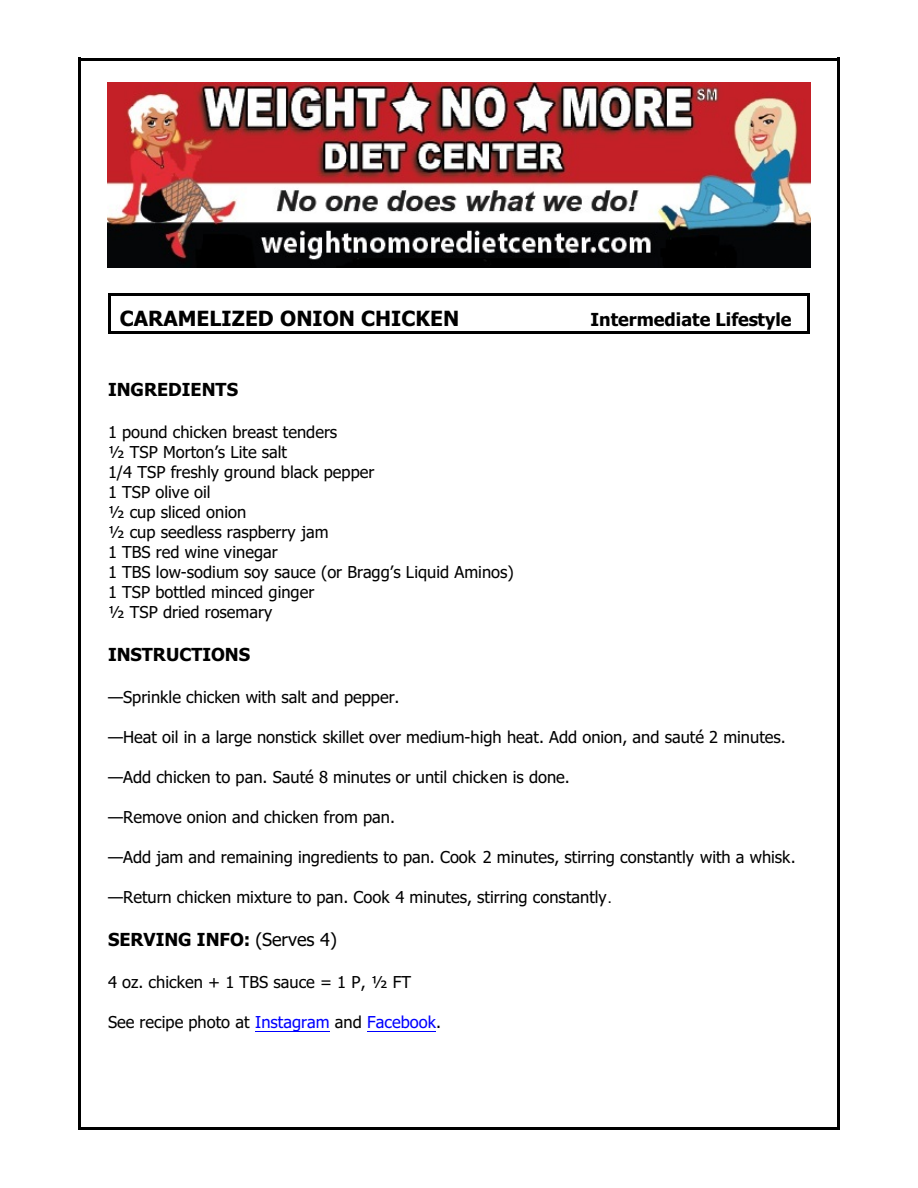
<style>
.page{position:relative;width:918px;height:1188px;background:#fff}
.page>*{position:absolute;margin:0;border:0;box-sizing:border-box;transform-origin:0 0}
.t1{font:700 21px "Tahoma";color:#000}
.t2{font:700 18px "Tahoma";color:#000}
.t3{font:16.5px/20px "Tahoma";color:#000}
.s1{font-family:"Arial"}
.s2{font-weight:400}
.s3{color:#00f}
</style>
<div class="page">
<hr style="left:78px;top:58px;width:3px;height:1072px;background:#000">
<hr style="left:837px;top:58px;width:3px;height:1072px;background:#000">
<hr style="left:78px;top:58px;width:762px;height:2px;background:#000">
<hr style="left:78px;top:1127px;width:762px;height:3px;background:#000">
<img style="left:108px;top:83px;width:702px;height:185px">
<hr style="left:108px;top:293px;width:3px;height:41px;background:#000">
<hr style="left:807px;top:293px;width:3px;height:41px;background:#000">
<hr style="left:108px;top:293px;width:701px;height:3px;background:#000">
<hr style="left:108px;top:332px;width:701px;height:2px;background:#000">
<hr style="left:255px;top:1031px;width:75px;height:1px;background:#00f">
<hr style="left:367px;top:1031px;width:69px;height:1px;background:#00f">
<p class="t1" style="left:120px;top:310px;width:341px">CARAMELIZED ONION CHICKEN</p>
<p class="t2" style="left:591px;top:313px;width:203px">Intermediate Lifestyle</p>
<p class="t2" style="left:108px;top:382px;width:132px">INGREDIENTS</p>
<p class="t3" style="left:108px;top:423px;width:407px">1 pound chicken breast tenders<br>½ TSP Morton’s Lite salt<br>1/4 TSP freshly ground black pepper<br>1 TSP olive oil<br>½ cup sliced onion<br>½ cup seedless raspberry jam<br>1 TBS red wine vinegar<br>1 TBS low-sodium soy sauce (or Bragg’s Liquid Aminos)<br>1 TSP bottled minced ginger<br>½ TSP dried rosemary</p>
<p class="t2" style="left:108px;top:647px;width:144px">INSTRUCTIONS</p>
<p class="t3" style="left:108px;top:689px;width:293px">—Sprinkle chicken with salt and pepper.</p>
<p class="t3" style="left:108px;top:728px;width:679px">—Heat oil in a large nonstick skillet over medium-high heat. Add onion, and sauté 2 minutes.</p>
<p class="t3" style="left:108px;top:768px;width:463px">—Add chicken to pan. Sauté 8 minutes or until chicken is done.</p>
<p class="t3" style="left:108px;top:808px;width:289px">—Remove onion and chicken from pan.</p>
<p class="t3" style="left:108px;top:848px;width:689px">—Add jam and remaining ingredients to pan. Cook 2 minutes, stirring constantly with a whisk.</p>
<p class="t3" style="left:108px;top:888px;width:506px">—Return chicken mixture to pan. Cook 4 minutes, stirring constantly<span class="s1">.</span></p>
<p class="t2" style="left:108px;top:932px;width:230px">SERVING INFO: <span class="s2">(Serves 4)</span></p>
<p class="t3" style="left:108px;top:974px;width:305px">4 oz. chicken + 1 TBS sauce = 1 P, ½ FT</p>
<p class="t3" style="left:108px;top:1014px;width:335px">See recipe photo at <span class="s3">Instagram</span> and <span class="s3">Facebook</span>.</p>
</div>
